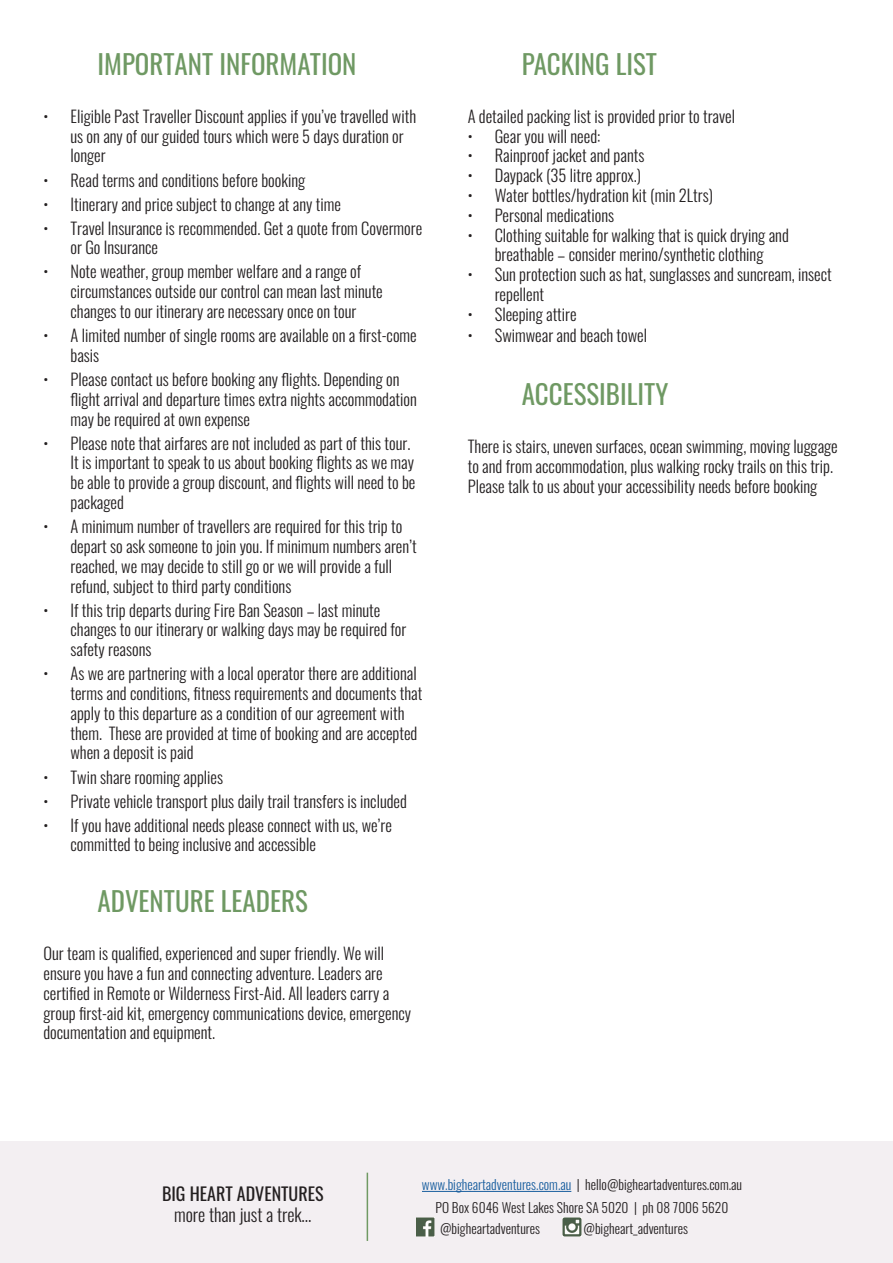
<style>
.page{position:relative;width:893px;height:1263px;background:#fff}
.page>*{position:absolute;margin:0;border:0;box-sizing:border-box;transform-origin:0 0}
.Body_Copy{font:27px "Oswald";color:#6f9963}
.Green_Body{font:27px "Oswald";color:#6f9963}
.t1{font:300 18px "Oswald";color:#231f20}
.t2{font:18px "Oswald";color:#231f20}
.Body_Copy-2{font:300 16.5px/19.8px "Oswald";color:#231f20}
.Green_Body-2{font:300 16.5px/19.8px "Oswald";color:#231f20}
.t3{font:300 13.5px "Oswald";color:#231f20}
.s1{color:#175d9e}
</style>
<div class="page">
<div style="left:0;top:1141px;width:893px;height:122px;background:#f3eff2"></div>
<hr style="left:422px;top:1191px;width:149px;height:1px;background:#175d9e">
<img style="left:417px;top:1217px;width:17px;height:19px">
<img style="left:562px;top:1217px;width:19px;height:19px">
<hr style="left:367px;top:1173px;width:1px;height:68px;background:#6f9963">
<p class="Body_Copy" style="left:97px;top:40px;width:260px">IMPORTANT INFORMATION</p>
<p class="Body_Copy-2" style="left:70px;top:104px;width:347px;text-indent:-27px">• Eligible Past Traveller Discount applies if you’ve travelled with us on any of our guided tours which were 5 days duration or longer</p>
<p class="Body_Copy-2" style="left:43px;top:168px;width:263px">• Read terms and conditions before booking</p>
<p class="Body_Copy-2" style="left:43px;top:192px;width:299px">• Itinerary and price subject to change at any time</p>
<p class="Body_Copy-2" style="left:70px;top:216px;width:353px;text-indent:-27px">• Travel Insurance is recommended. Get a quote from Covermore or Go Insurance</p>
<p class="Body_Copy-2" style="left:70px;top:260px;width:314px;text-indent:-27px">• Note weather, group member welfare and a range of circumstances outside our control can mean last minute changes to our itinerary are necessary once on tour</p>
<p class="Body_Copy-2" style="left:70px;top:324px;width:348px;text-indent:-27px">• A limited number of single rooms are available on a first-come basis</p>
<p class="Body_Copy-2" style="left:70px;top:367px;width:348px;text-indent:-27px">• Please contact us before booking any flights. Depending on flight arrival and departure times extra nights accommodation may be required at own expense</p>
<p class="Body_Copy-2" style="left:70px;top:431px;width:346px;text-indent:-27px">• Please note that airfares are not included as part of this tour.<br>It is important to speak to us about booking flights as we may be able to provide a group discount, and flights will need to be packaged</p>
<p class="Body_Copy-2" style="left:70px;top:515px;width:348px;text-indent:-27px">• A minimum number of travellers are required for this trip to depart so ask someone to join you. If minimum numbers aren’t reached, we may decide to still go or we will provide a full refund, subject to third party conditions</p>
<p class="Body_Copy-2" style="left:70px;top:598px;width:337px;text-indent:-27px">• If this trip departs during Fire Ban Season – last minute changes to our itinerary or walking days may be required for safety reasons</p>
<p class="Body_Copy-2" style="left:70px;top:662px;width:353px;text-indent:-27px">• As we are partnering with a local operator there are additional terms and conditions, fitness requirements and documents that apply to this departure as a condition of our agreement with them. These are provided at time of booking and are accepted when a deposit is paid</p>
<p class="Body_Copy-2" style="left:43px;top:765px;width:181px">• Twin share rooming applies</p>
<p class="Body_Copy-2" style="left:43px;top:789px;width:365px">• Private vehicle transport plus daily trail transfers is included</p>
<p class="Body_Copy-2" style="left:70px;top:813px;width:323px;text-indent:-27px">• If you have additional needs please connect with us, we’re committed to being inclusive and accessible</p>
<p class="Body_Copy" style="left:97px;top:877px;width:212px">ADVENTURE LEADERS</p>
<p class="Body_Copy-2" style="left:43px;top:942px;width:369px">Our team is qualified, experienced and super friendly. We will ensure you have a fun and connecting adventure. Leaders are certified in Remote or Wilderness First-Aid. All leaders carry a group first-aid kit, emergency communications device, emergency documentation and equipment.</p>
<p class="Green_Body" style="left:522px;top:40px;width:137px">PACKING LIST</p>
<p class="Green_Body-2" style="left:468px;top:104px;width:269px">A detailed packing list is provided prior to travel</p>
<p class="Body_Copy-2" style="left:468px;top:124px;width:134px">• Gear you will need:</p>
<p class="Body_Copy-2" style="left:468px;top:144px;width:178px">• Rainproof jacket and pants</p>
<p class="Body_Copy-2" style="left:468px;top:164px;width:175px">• Daypack (35 litre approx.)</p>
<p class="Body_Copy-2" style="left:468px;top:184px;width:247px">• Water bottles/hydration kit (min 2Ltrs)</p>
<p class="Body_Copy-2" style="left:468px;top:203px;width:148px">• Personal medications</p>
<p class="Body_Copy-2" style="left:468px;top:223px;width:323px;text-align:center">• Clothing suitable for walking that is quick drying and breathable – consider merino/synthetic clothing</p>
<p class="Body_Copy-2" style="left:495px;top:263px;width:338px;text-indent:-27px">• Sun protection such as hat, sunglasses and suncream, insect repellent</p>
<p class="Body_Copy-2" style="left:468px;top:302px;width:110px">• Sleeping attire</p>
<p class="Body_Copy-2" style="left:468px;top:324px;width:181px">• Swimwear and beach towel</p>
<p class="Green_Body" style="left:522px;top:370px;width:148px">ACCESSIBILITY</p>
<p class="Green_Body-2" style="left:468px;top:435px;width:372px">There is stairs, uneven surfaces, ocean swimming, moving luggage to and from accommodation, plus walking rocky trails on this trip.<br>Please talk to us about your accessibility needs before booking</p>
<p class="t2" style="left:162px;top:1177px;width:163px">BIG HEART ADVENTURES</p>
<p class="t1" style="left:174px;top:1199px;width:139px">more than just a trek...</p>
<p class="t3" style="left:422px;top:1172px;width:322px"><span class="s1">www.bigheartadventures.com.au</span> | hello@bigheartadventures.com.au</p>
<p class="t3" style="left:436px;top:1195px;width:294px">PO Box 6046 West Lakes Shore SA 5020 | ph 08 7006 5620</p>
<p class="t3" style="left:440px;top:1216px;width:101px">@bigheartadventures</p>
<p class="t3" style="left:584px;top:1216px;width:106px">@bigheart_adventures</p>
</div>
